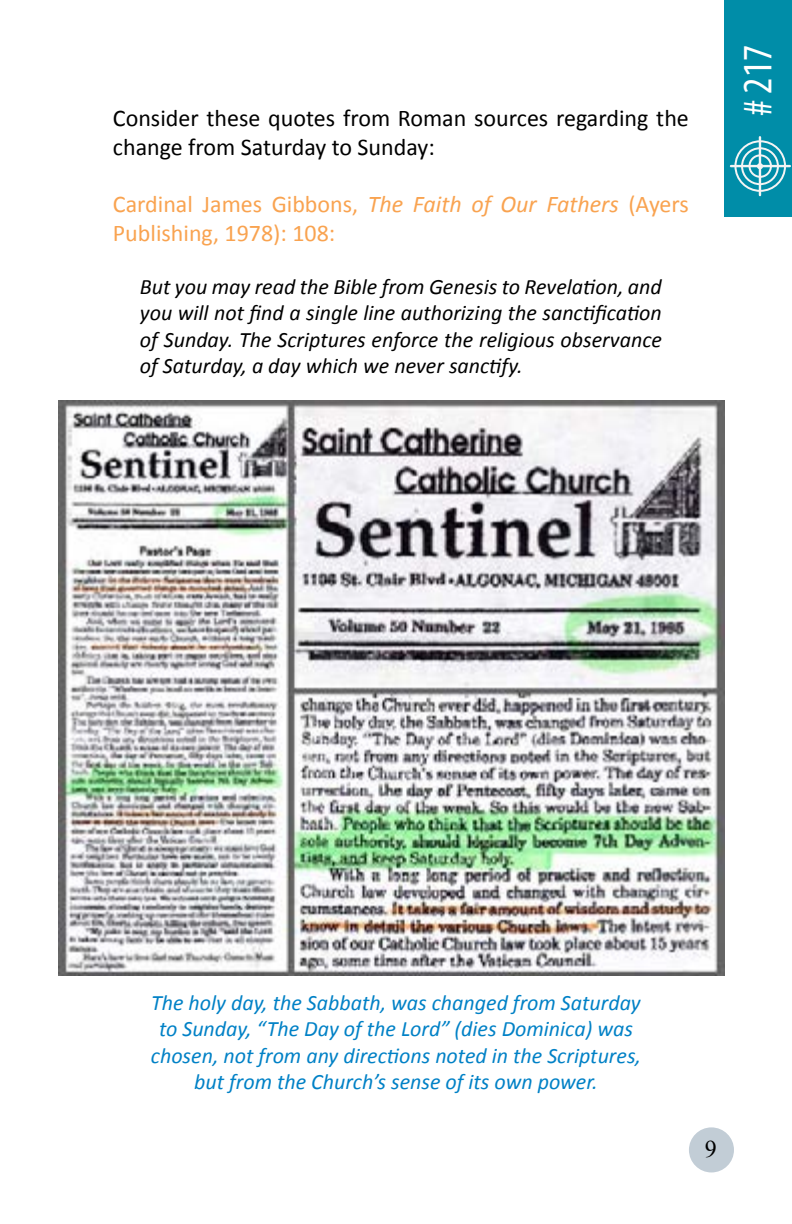
<style>
.page{position:relative;width:792px;height:1224px;background:#fff}
.page>*{position:absolute;margin:0;border:0;box-sizing:border-box;transform-origin:0 0}
.t1{font:condensed 42px "Myriad Pro";color:#fff}
.t2{font:24px/28.8px "Calibri";color:#000}
.t3{font:24px/28.8px "Calibri";color:#f9a350}
.t4{font:24px "Times New Roman";color:#000}
.t5{font:italic 22px/26.4px "Calibri";color:#000;text-align:justify}
.t6{font:italic 22px/26.4px "Calibri";color:#0081c6;text-align:center}
.s1{font-style:italic}
</style>
<div class="page">
<div style="left:689px;top:1127px;width:45px;height:45px;background:#c2cdd6;border-radius:50%"></div>
<div style="left:724px;top:0;width:68px;height:217px;background:#008da8"></div>
<div style="left:734px;top:140px;width:52px;height:52px;border:2px solid #f4f4f4;border-radius:50%"></div>
<hr style="left:759px;top:137px;width:2px;height:58px;background:#f4f4f4">
<hr style="left:731px;top:165px;width:59px;height:2px;background:#f4f4f4">
<svg style="left:740px;top:146px;width:40px;height:40px"></svg>
<img style="left:59px;top:400px;width:665px;height:576px">
<p class="t2" style="left:113px;top:104px;width:578px">Consider these quotes from Roman sources regarding the change from Saturday to Sunday:</p>
<p class="t3" style="left:113px;top:190px;width:578px">Cardinal James Gibbons, <span class="s1">The Faith of Our Fathers</span> (Ayers<br>Publishing, 1978): 108:</p>
<p class="t5" style="left:140px;top:273px;width:524px">But you may read the Bible from Genesis to Revelation, and you will not find a single line authorizing the sanctification of Sunday. The Scriptures enforce the religious observance of Saturday, a day which we never sanctify.</p>
<h1 class="t1" style="left:732px;top:116px;width:73px;rotate:-90deg"># 217</h1>
<p class="t6" style="left:151px;top:988px;width:492px">The holy day, the Sabbath, was changed from Saturday to Sunday, “The Day of the Lord” (dies Dominica) was chosen, not from any directions noted in the Scriptures, but from the Church’s sense of its own power.</p>
<p class="t4" style="left:705px;top:1132px;width:13px">9</p>
</div>
